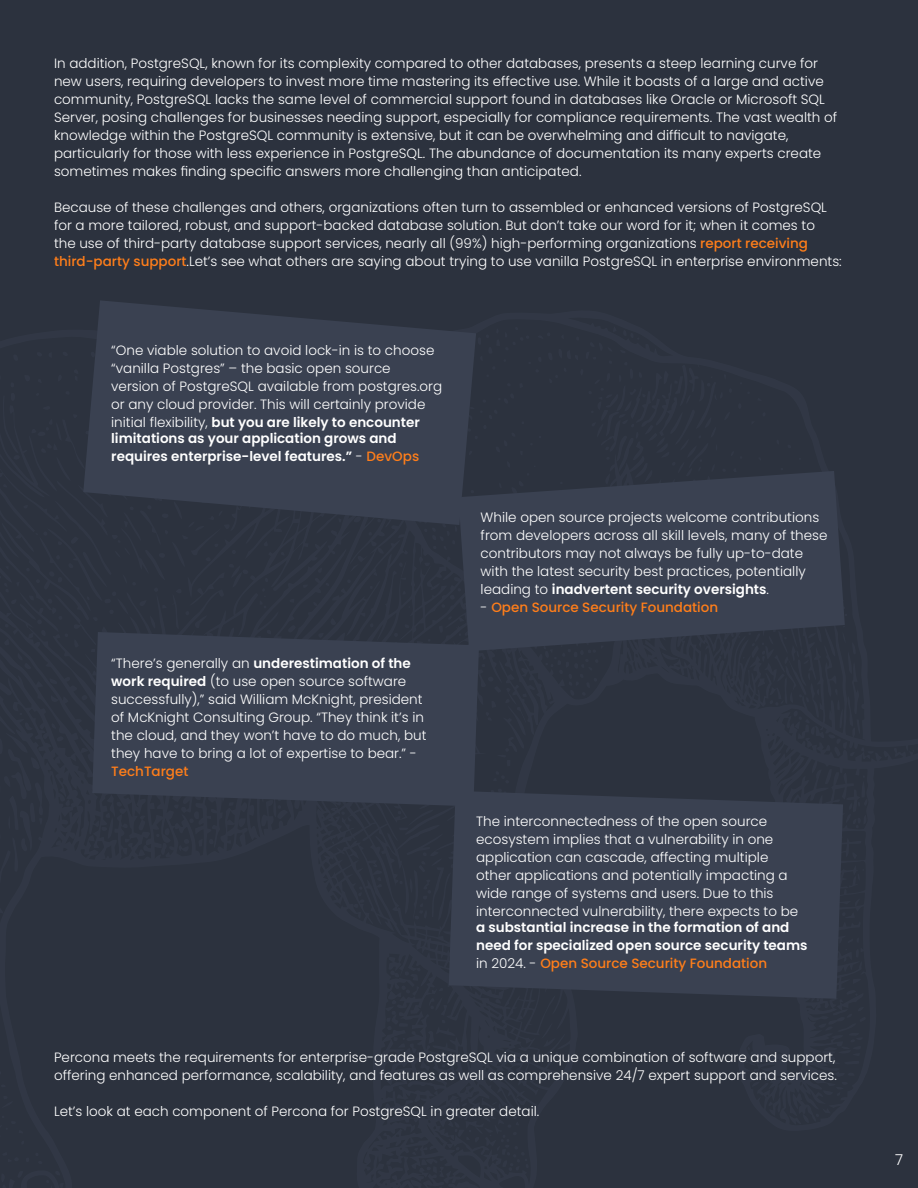
<style>
.page{position:relative;width:918px;height:1188px;background:#2c323e}
.page>*{position:absolute;margin:0;border:0;box-sizing:border-box;transform-origin:0 0}
.t1{font:300 15px "Poppins";color:#fff}
.t2{font:300 13.5px/18px "Poppins";color:#fff}
.t3{font:600 13.5px/18px "Poppins";color:#fff}
.t4{font:500 13.5px "Poppins";color:#ff7e1a}
.s1{font-weight:500;color:#ff7e1a}
.s2{font-weight:600}
.s3{font-weight:300}
.s4{font-weight:300;color:#fff}
</style>
<div class="page">
<svg style="left:83px;top:301px;width:393px;height:224px;fill:#3a4151"></svg>
<svg style="left:92px;top:632px;width:387px;height:173px;background:#393f4f"></svg>
<svg style="left:458px;top:471px;width:387px;height:180px;fill:#3a4151"></svg>
<svg style="left:449px;top:791px;width:394px;height:208px;background:#383f4f"></svg>
<p class="t2" style="left:54px;top:55px;width:785px">In addition, PostgreSQL, known for its complexity compared to other databases, presents a steep learning curve for new users, requiring developers to invest more time mastering its effective use. While it boasts of a large and active community, PostgreSQL lacks the same level of commercial support found in databases like Oracle or Microsoft SQL Server, posing challenges for businesses needing support, especially for compliance requirements. The vast wealth of knowledge within the PostgreSQL community is extensive, but it can be overwhelming and difficult to navigate, particularly for those with less experience in PostgreSQL. The abundance of documentation its many experts create sometimes makes finding specific answers more challenging than anticipated.</p>
<p class="t2" style="left:54px;top:198px;width:789px">Because of these challenges and others, organizations often turn to assembled or enhanced versions of PostgreSQL for a more tailored, robust, and support-backed database solution. But don’t take our word for it; when it comes to<br>the use of third-party database support services, nearly all (99%) high-performing organizations <span class="s1">report receiving third-party support</span>.Let’s see what others are saying about trying to use vanilla PostgreSQL in enterprise environments:</p>
<p class="t2" style="left:111px;top:341px;width:332px">“One viable solution to avoid lock-in is to choose “vanilla Postgres” – the basic open source<br>version of PostgreSQL available from postgres.org or any cloud provider. This will certainly provide initial flexibility, <span class="s2">but you are likely to encounter</span></p>
<p class="t3" style="left:111px;top:429px;width:310px">limitations as your application grows and requires enterprise-level features.” <span class="s3">-</span> <span class="s1">DevOps</span></p>
<p class="t2" style="left:111px;top:655px;width:317px">“There’s generally an <span class="s2">underestimation of the work required</span> (to use open source software successfully),” said William McKnight, president of McKnight Consulting Group. “They think it’s in the cloud, and they won’t have to do much, but they have to bring a lot of expertise to bear.” -</p>
<p class="t4" style="left:111px;top:764px;width:79px">TechTarget</p>
<p class="t2" style="left:481px;top:509px;width:348px">While open source projects welcome contributions from developers across all skill levels, many of these contributors may not always be fully up-to-date with the latest security best practices, potentially leading to <span class="s2">inadvertent security oversights</span>.</p>
<p class="t4" style="left:481px;top:600px;width:239px"><span class="s4">-</span> Open Source Security Foundation</p>
<p class="t2" style="left:476px;top:813px;width:324px">The interconnectedness of the open source ecosystem implies that a vulnerability in one application can cascade, affecting multiple other applications and potentially impacting a wide range of systems and users. Due to this interconnected vulnerability, there expects to be</p>
<p class="t3" style="left:476px;top:919px;width:333px">a substantial increase in the formation of and need for specialized open source security teams <span class="s3">in 2024. -</span> <span class="s1">Open Source Security Foundation</span></p>
<p class="t2" style="left:54px;top:1049px;width:784px">Percona meets the requirements for enterprise-grade PostgreSQL via a unique combination of software and support, offering enhanced performance, scalability, and features as well as comprehensive 24/7 expert support and services.</p>
<p class="t2" style="left:54px;top:1103px;width:487px">Let’s look at each component of Percona for PostgreSQL in greater detail.</p>
<p class="t1" style="left:895px;top:1151px;width:9px">7</p>
</div>
